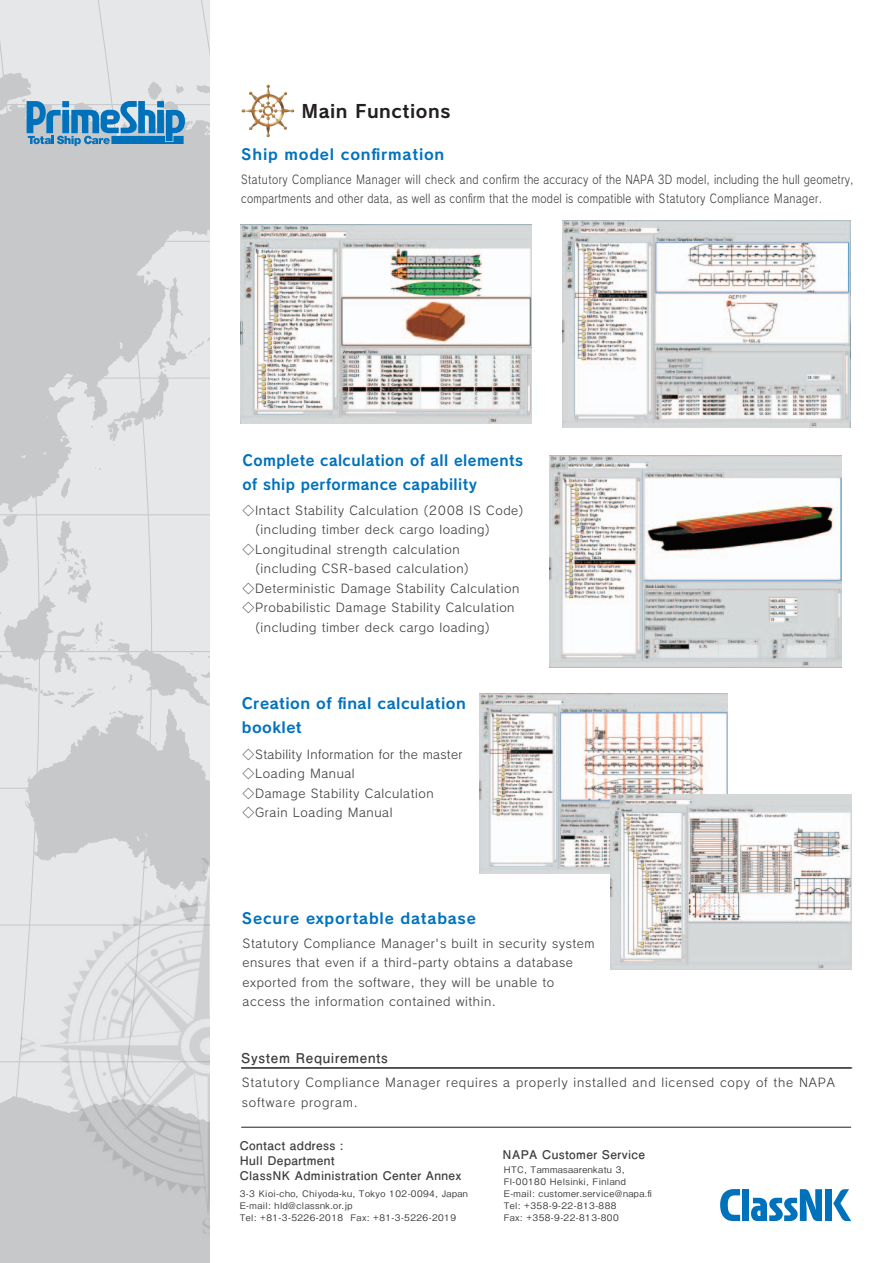
<style>
.page{position:relative;width:893px;height:1263px;background:#fff}
.page>*{position:absolute;margin:0;border:0;box-sizing:border-box;transform-origin:0 0}
.t1{font:18px "Rodin NTLG Pro B";letter-spacing:.03em;color:#231f20}
.t2{font:15px/24px "Rodin NTLG Pro B";letter-spacing:.03em;color:#0072bc;scale:.95 1}
.t3{font:15px "Rodin NTLG Pro B";letter-spacing:.05em;color:#0072bc}
.t4{font:15px/24px "Rodin NTLG Pro B";letter-spacing:.03em;color:#0072bc}
.t5{font:700 13.5px "Futo Go B101 Pr 5";letter-spacing:.05em;color:#3e3e3f}
.t6{font:12px/19.5px "Rodin NTLG Pro M";letter-spacing:.05em;color:#3e3e3f}
.t7{font:12px/19.5px "Rodin NTLG Pro M";letter-spacing:.03em;color:#3e3e3f;scale:.83 1}
.t8{font:12px/19.5px "Rodin NTLG Pro M";letter-spacing:.07em;color:#3e3e3f}
.t9{font:700 12px/15px "Futo Go B101 Pr 5";letter-spacing:.03em;color:#3e3e3f}
.t10{font:500 9px/12px "Gothic BBB Pr 5";letter-spacing:.05em;color:#3e3e3f}
</style>
<div class="page">
<svg style="left:40px;top:45px;width:155px;height:1218px;background:#d7d8da"></svg>
<svg style="left:0;top:0;width:40px;height:1263px;background:#d5d6d8"></svg>
<svg style="left:93px;top:0;width:60px;height:1263px;background:#d7d8da"></svg>
<svg style="left:195px;top:0;width:15px;height:1263px;background:#dddee0"></svg>
<hr style="left:0;top:104px;width:210px;height:1px;background:#c7c8ca">
<hr style="left:0;top:241px;width:210px;height:1px;background:#c7c8ca">
<hr style="left:0;top:378px;width:210px;height:1px;background:#c7c8ca">
<hr style="left:0;top:514px;width:210px;height:1px;background:#c7c8ca">
<hr style="left:0;top:651px;width:210px;height:1px;background:#c7c8ca">
<hr style="left:0;top:788px;width:210px;height:1px;background:#c7c8ca">
<hr style="left:0;top:924px;width:210px;height:1px;background:#c7c8ca">
<hr style="left:0;top:1061px;width:210px;height:1px;background:#c7c8ca">
<hr style="left:0;top:1198px;width:210px;height:1px;background:#c7c8ca">
<img style="left:21px;top:859px;width:189px;height:389px">
<svg style="left:27px;top:101px;width:158px;height:45px;background:#629fc7"></svg>
<div style="left:825px;top:1189px;width:7px;height:32px;background:#0072bc"></div>
<svg style="left:720px;top:1189px;width:20px;height:32px"></svg>
<div style="left:742px;top:1189px;width:7px;height:32px;background:#0072bc"></div>
<svg style="left:751px;top:1189px;width:71px;height:32px"></svg>
<svg style="left:833px;top:1189px;width:18px;height:32px"></svg>
<hr style="left:241px;top:1127px;width:610px;height:1px;background:#231f20">
<hr style="left:241px;top:1068px;width:611px;height:1px;background:#231f20">
<img style="left:241px;top:84px;width:53px;height:53px">
<img style="left:479px;top:693px;width:249px;height:180px">
<img style="left:240px;top:224px;width:291px;height:200px">
<img style="left:562px;top:221px;width:288px;height:207px">
<img style="left:549px;top:456px;width:292px;height:211px">
<img style="left:610px;top:795px;width:242px;height:174px">
<h1 class="t1" style="left:301px;top:99px;width:150px">Main Functions</h1>
<p class="t3" style="left:241px;top:145px;width:205px">Ship model confirmation</p>
<p class="t7" style="left:241px;top:169px;width:739px">Statutory Compliance Manager will check and confirm the accuracy of the NAPA 3D model, including the hull geometry, compartments and other data, as well as confirm that the model is compatible with Statutory Compliance Manager.</p>
<p class="t2" style="left:243px;top:448px;width:297px">Complete calculation of all elements of ship performance capability</p>
<p class="t6" style="left:243px;top:500px;width:283px">◇Intact Stability Calculation (2008 IS Code)　(including timber deck cargo loading) ◇Longitudinal strength calculation　(including CSR-based calculation) ◇Deterministic Damage Stability Calculation ◇Probabilistic Damage Stability Calculation　(including timber deck cargo loading)</p>
<p class="t4" style="left:242px;top:690px;width:226px">Creation of final calculation booklet</p>
<p class="t6" style="left:243px;top:744px;width:221px">◇Stability Information for the master ◇Loading Manual<br>◇Damage Stability Calculation ◇Grain Loading Manual</p>
<p class="t3" style="left:242px;top:909px;width:236px">Secure exportable database</p>
<p class="t6" style="left:243px;top:933px;width:354px">Statutory Compliance Manager's built in security system ensures that even if a third-party obtains a database exported from the software, they will be unable to access the information contained within.</p>
<p class="t5" style="left:241px;top:1047px;width:148px">System Requirements</p>
<p class="t8" style="left:242px;top:1073px;width:594px">Statutory Compliance Manager requires a properly installed and licensed copy of the NAPA software program.</p>
<p class="t9" style="left:240px;top:1137px;width:223px">Contact address :<br>Hull Department<br>ClassNK Administration Center Annex</p>
<p class="t10" style="left:240px;top:1187px;width:230px">3-3 Kioi-cho, Chiyoda-ku, Tokyo 102-0094, Japan<br>E-mail: hld@classnk.or.jp<br>Tel: +81-3-5226-2018 Fax: +81-3-5226-2019</p>
<p class="t9" style="left:503px;top:1146px;width:144px">NAPA Customer Service</p>
<p class="t10" style="left:504px;top:1163px;width:150px">HTC, Tammasaarenkatu 3,<br>FI-00180 Helsinki, Finland<br>E-mail: customer.service@napa.fi<br>Tel: +358-9-22-813-888<br>Fax: +358-9-22-813-800</p>
</div>
